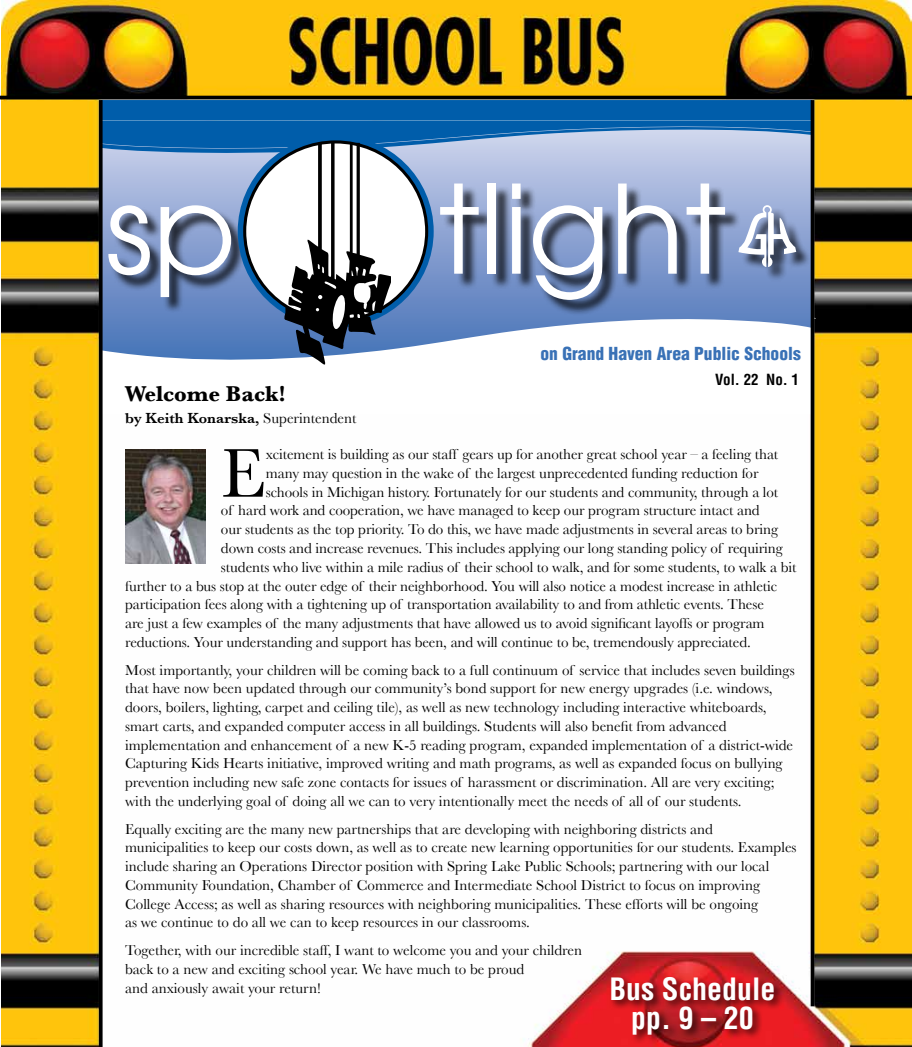
<style>
.page{position:relative;width:912px;height:1047px;background:#fff}
.page>*{position:absolute;margin:0;border:0;box-sizing:border-box;transform-origin:0 0}
.t1{font:121.75px "Avant Garde";color:#fff}
.t2{font:71.62px "Baskerville";color:#000}
.t3{font:700 condensed 30px/28.8px "Helvetica";color:#fff;text-align:center}
.t4{font:700 22.5px "Baskerville";color:#000}
.t5{font:900 condensed 17.5px "Helvetica";color:#3971b6}
.t6{font:15px/18.8px "Baskerville";color:#000}
.t7{font:600 15px "Baskerville";color:#000}
.t8{font:700 condensed 15px "Helvetica";color:#000}
.s1{font-weight:400}
</style>
<div class="page">
<img style="left:1px;top:0;width:910px;height:1046px">
<div style="left:101px;top:100px;width:710px;height:20px;background:#005daa"></div>
<img style="left:125px;top:449px;width:81px;height:114px">
<div style="left:608px;top:974px;width:177px;height:70px;background:#000;opacity:.75"></div>
<svg style="left:102px;top:365px;width:708px;height:49px"></svg>
<svg style="left:102px;top:121px;width:713px;height:244px"></svg>
<svg style="left:810px;top:100px;width:4px;height:906px;fill:#000"></svg>
<hr style="left:99px;top:100px;width:3px;height:946px;background:#000">
<hr style="left:0;top:96px;width:911px;height:3px;background:#000">
<h1 class="t1" style="left:105px;top:157px;width:132px">sp</h1>
<h3 class="t4" style="left:125px;top:380px;width:162px">Welcome Back!</h3>
<p class="t7" style="left:125px;top:409px;width:233px">by Keith Konarska, <span class="s1">Superintendent</span></p>
<h1 class="t1" style="left:438px;top:157px;width:289px">tlight</h1>
<p class="t5" style="left:540px;top:342px;width:262px">on Grand Haven Area Public Schools</p>
<p class="t8" style="left:715px;top:370px;width:85px">Vol. 22 No. 1</p>
<h2 class="t2" style="left:221px;top:431px;width:46px">E</h2>
<p class="t6" style="left:266px;top:444px;width:514px">xcitement is building as our staff gears up for another great school year – a feeling that</p>
<p class="t6" style="left:266px;top:463px;width:494px">many may question in the wake of the largest unprecedented funding reduction for</p>
<p class="t6" style="left:266px;top:482px;width:514px">schools in Michigan history. Fortunately for our students and community, through a lot</p>
<p class="t6" style="left:221px;top:501px;width:540px">of hard work and cooperation, we have managed to keep our program structure intact and</p>
<p class="t6" style="left:221px;top:519px;width:558px">our students as the top priority. To do this, we have made adjustments in several areas to bring</p>
<p class="t6" style="left:221px;top:538px;width:563px">down costs and increase revenues. This includes applying our long standing policy of requiring</p>
<p class="t6" style="left:221px;top:557px;width:577px">students who live within a mile radius of their school to walk, and for some students, to walk a bit</p>
<p class="t6" style="left:125px;top:576px;width:653px">further to a bus stop at the outer edge of their neighborhood. You will also notice a modest increase in athletic</p>
<p class="t6" style="left:125px;top:594px;width:640px">participation fees along with a tightening up of transportation availability to and from athletic events. These</p>
<p class="t6" style="left:125px;top:613px;width:641px">are just a few examples of the many adjustments that have allowed us to avoid significant layoffs or program</p>
<p class="t6" style="left:125px;top:632px;width:627px">reductions. Your understanding and support has been, and will continue to be, tremendously appreciated.</p>
<p class="t6" style="left:125px;top:660px;width:671px">Most importantly, your children will be coming back to a full continuum of service that includes seven buildings that have now been updated through our community’s bond support for new energy upgrades (i.e. windows, doors, boilers, lighting, carpet and ceiling tile), as well as new technology including interactive whiteboards, smart carts, and expanded computer access in all buildings. Students will also benefit from advanced implementation and enhancement of a new K-5 reading program, expanded implementation of a district-wide Capturing Kids Hearts initiative, improved writing and math programs, as well as expanded focus on bullying prevention including new safe zone contacts for issues of harassment or discrimination. All are very exciting; with the underlying goal of doing all we can to very intentionally meet the needs of all of our students.</p>
<p class="t6" style="left:125px;top:819px;width:672px">Equally exciting are the many new partnerships that are developing with neighboring districts and municipalities to keep our costs down, as well as to create new learning opportunities for our students. Examples include sharing an Operations Director position with Spring Lake Public Schools; partnering with our local Community Foundation, Chamber of Commerce and Intermediate School District to focus on improving College Access; as well as sharing resources with neighboring municipalities. These efforts will be ongoing<br>as we continue to do all we can to keep resources in our classrooms.</p>
<p class="t6" style="left:125px;top:940px;width:458px">Together, with our incredible staff, I want to welcome you and your children back to a new and exciting school year. We have much to be proud<br>and anxiously await your return!</p>
<h3 class="t3" style="left:609px;top:974px;width:167px">Bus Schedule pp. 9 – 20</h3>
</div>
